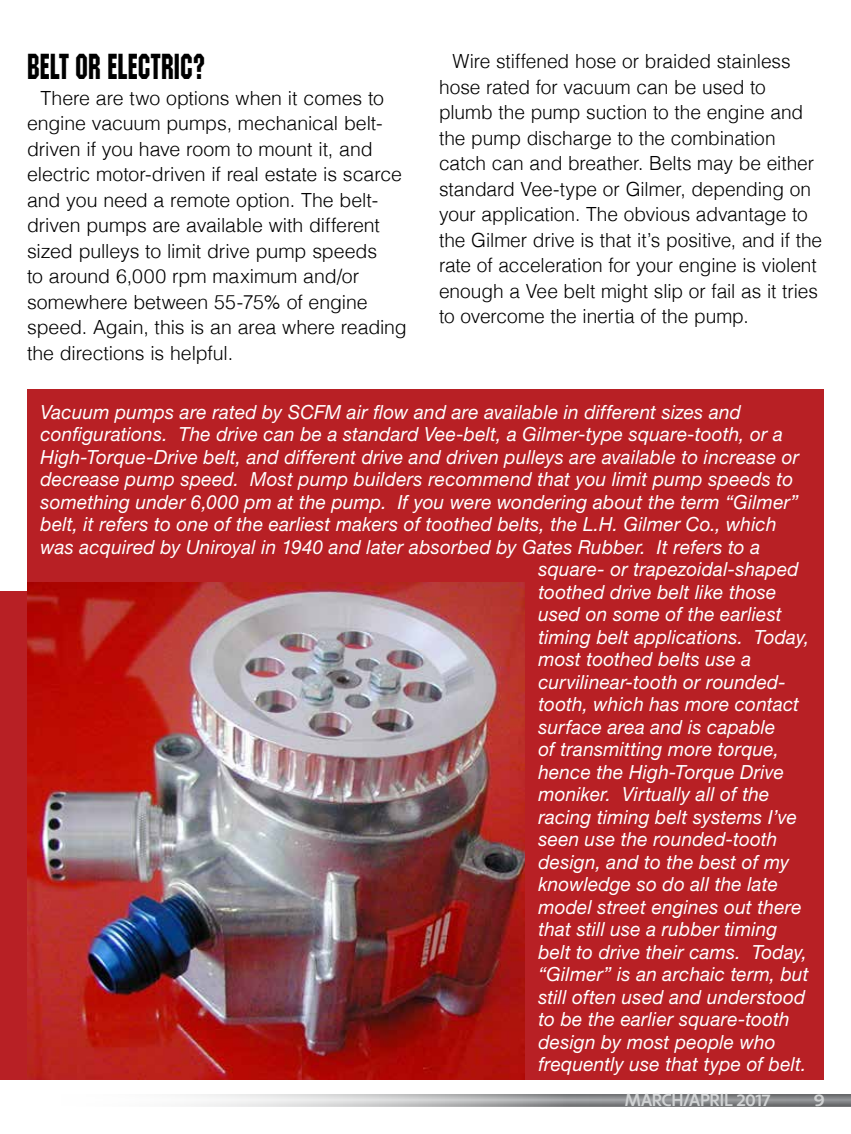
<style>
.page{position:relative;width:851px;height:1134px;background:#fff}
.page>*{position:absolute;margin:0;border:0;box-sizing:border-box;transform-origin:0 0}
.t1{font:35.1px "Machine TT";letter-spacing:.005em;color:#000;scale:.77 1}
.t2{font:italic 19.5px "Helvetica Neue";letter-spacing:.01em;color:#fff}
.t3{font:300 19.5px/25.5px "Helvetica";letter-spacing:-.005em;color:#000}
.t4{font:700 16.5px "Machinato";color:#d1d3d4}
.t5{font:700 16.5px "Machinato";color:#d1d3d4;scale:1.1 1}
</style>
<div class="page">
<div style="left:26px;top:1093px;width:824px;height:15px;background:#000;opacity:.5"></div>
<div style="left:0;top:592px;width:678px;height:488px;background:#b82025"></div>
<div style="left:27px;top:390px;width:797px;height:690px;background:#b82025"></div>
<img style="left:27px;top:582px;width:498px;height:498px">
<h1 class="t1" style="left:27px;top:46px;width:234px">BELT OR ELECTRIC?</h1>
<p class="t3" style="left:27px;top:84px;width:381px;text-indent:13px">There are two options when it comes to engine vacuum pumps, mechanical belt&shy;driven if you have room to mount it, and electric motor-driven if real estate is scarce and you need a remote option. The belt&shy;driven pumps are available with different sized pulleys to limit drive pump speeds<br>to around 6,000 rpm maximum and/or somewhere between 55-75% of engine speed. Again, this is an area where reading the directions is helpful.</p>
<p class="t3" style="left:439px;top:47px;width:385px;text-indent:13px">Wire stiffened hose or braided stainless hose rated for vacuum can be used to plumb the pump suction to the engine and the pump discharge to the combination catch can and breather. Belts may be either standard Vee-type or Gilmer, depending on your application. The obvious advantage to the Gilmer drive is that it’s positive, and if the rate of acceleration for your engine is violent enough a Vee belt might slip or fail as it tries to overcome the inertia of the pump.</p>
<p class="t2" style="left:40px;top:400px;width:702px">Vacuum pumps are rated by SCFM air flow and are available in different sizes and</p>
<p class="t2" style="left:40px;top:422px;width:744px">configurations. The drive can be a standard Vee-belt, a Gilmer-type square-tooth, or a</p>
<p class="t2" style="left:40px;top:445px;width:760px">High-Torque-Drive belt, and different drive and driven pulleys are available to increase or</p>
<p class="t2" style="left:40px;top:467px;width:754px">decrease pump speed. Most pump builders recommend that you limit pump speeds to</p>
<p class="t2" style="left:40px;top:490px;width:759px">something under 6,000 pm at the pump. If you were wondering about the term “Gilmer”</p>
<p class="t2" style="left:40px;top:512px;width:737px">belt, it refers to one of the earliest makers of toothed belts, the L.H. Gilmer Co., which</p>
<p class="t2" style="left:40px;top:535px;width:721px">was acquired by Uniroyal in 1940 and later absorbed by Gates Rubber. It refers to a</p>
<p class="t2" style="left:538px;top:557px;width:262px">square- or trapezoidal-shaped</p>
<p class="t2" style="left:538px;top:580px;width:239px">toothed drive belt like those</p>
<p class="t2" style="left:538px;top:602px;width:245px">used on some of the earliest</p>
<p class="t2" style="left:538px;top:625px;width:272px">timing belt applications. Today,</p>
<p class="t2" style="left:538px;top:647px;width:214px">most toothed belts use a</p>
<p class="t2" style="left:538px;top:670px;width:249px">curvilinear-tooth or rounded-</p>
<p class="t2" style="left:538px;top:692px;width:262px">tooth, which has more contact</p>
<p class="t2" style="left:538px;top:715px;width:238px">surface area and is capable</p>
<p class="t2" style="left:538px;top:737px;width:242px">of transmitting more torque,</p>
<p class="t2" style="left:538px;top:760px;width:247px">hence the High-Torque Drive</p>
<p class="t2" style="left:538px;top:782px;width:232px">moniker. Virtually all of the</p>
<p class="t2" style="left:538px;top:805px;width:260px">racing timing belt systems I’ve</p>
<p class="t2" style="left:538px;top:827px;width:240px">seen use the rounded-tooth</p>
<p class="t2" style="left:538px;top:850px;width:252px">design, and to the best of my</p>
<p class="t2" style="left:538px;top:872px;width:241px">knowledge so do all the late</p>
<p class="t2" style="left:538px;top:895px;width:265px">model street engines out there</p>
<p class="t2" style="left:538px;top:917px;width:240px">that still use a rubber timing</p>
<p class="t2" style="left:538px;top:940px;width:270px">belt to drive their cams. Today,</p>
<p class="t2" style="left:538px;top:962px;width:272px">“Gilmer” is an archaic term, but</p>
<p class="t2" style="left:538px;top:985px;width:268px">still often used and understood</p>
<p class="t2" style="left:538px;top:1007px;width:253px">to be the earlier square-tooth</p>
<p class="t2" style="left:538px;top:1030px;width:238px">design by most people who</p>
<p class="t2" style="left:538px;top:1052px;width:269px">frequently use that type of belt.</p>
<p class="t4" style="left:624px;top:1089px;width:147px">MARCH/APRIL 2017</p>
<p class="t5" style="left:813px;top:1089px;width:11px">9</p>
</div>
